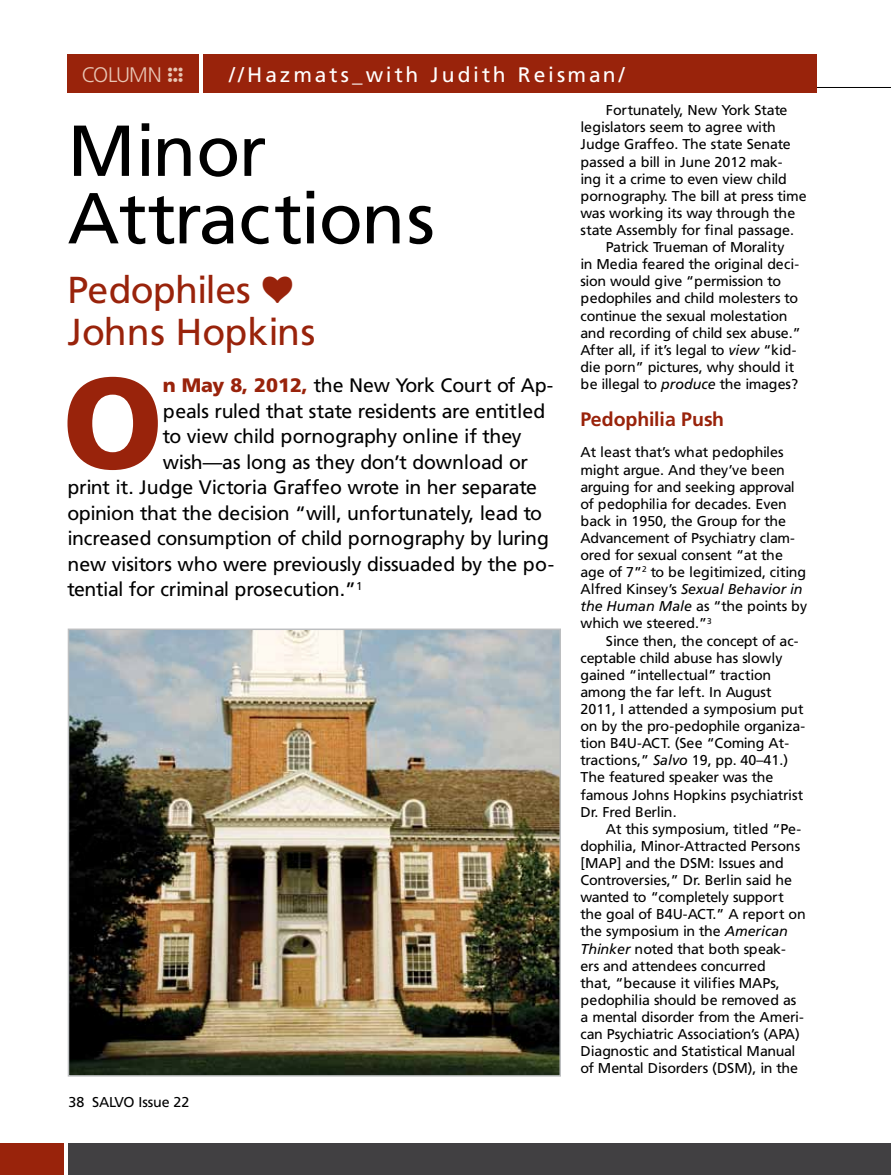
<style>
.page{position:relative;width:891px;height:1175px;background:#fff}
.page>*{position:absolute;margin:0;border:0;box-sizing:border-box;transform-origin:0 0}
.t1{font:900 129.15px "Frutiger";color:#99230b}
.t2{font:72px/67.5px "Frutiger";letter-spacing:-.01em;color:#000}
.t3{font:37.5px/42px "Frutiger";letter-spacing:-.01em;color:#99230b}
.t4{font:21px "Frutiger";letter-spacing:.135em;color:#fff}
.t5{font:300 21px "Frutiger";letter-spacing:-.045em;color:#e8c5b4}
.t6{font:19.5px "Frutiger";letter-spacing:-.01em;color:#000}
.t7{font:700 19.5px "Frutiger";color:#99230b}
.t8{font:14.25px/17.1px "Frutiger";letter-spacing:-.01em;color:#000}
.s1{font-family:"Click Bits Icons 3";font-weight:400}
.s2{font-family:"Click Bits Icons 1"}
.s3{font-weight:900;color:#99230b}
.s4{font-style:italic}
</style>
<div class="page">
<div style="left:0;top:1142px;width:64px;height:32px;background:#99230b"></div>
<div style="left:68px;top:1142px;width:823px;height:32px;background:#414042"></div>
<svg style="left:817px;top:87px;width:74px;height:1px"></svg>
<div style="left:203px;top:54px;width:614px;height:39px;background:#99230b"></div>
<div style="left:68px;top:54px;width:131px;height:39px;background:#99230b"></div>
<img style="left:71px;top:631px;width:487px;height:442px">
<div style="left:68px;top:628px;width:493px;height:448px;border:2px solid #bcbec0"></div>
<h3 class="t5" style="left:82px;top:63px;width:104px">COLUMN <span class="s1">p</span></h3>
<h3 class="t4" style="left:229px;top:62px;width:397px">//Hazmats_with Judith Reisman/</h3>
<h2 class="t2" style="left:68px;top:116px;width:369px">Minor<br>Attractions</h2>
<h3 class="t3" style="left:68px;top:269px;width:249px">Pedophiles <span class="s2">P<br></span>Johns Hopkins</h3>
<h1 class="t1" style="left:62px;top:345px;width:102px">O</h1>
<h3 class="t6" style="left:163px;top:374px;width:392px"><span class="s3">n May 8, 2012,</span> the New York Court of Ap-</h3>
<p class="t8" style="left:606px;top:102px;width:183px">Fortunately, New York State</p>
<p class="t8" style="left:580px;top:119px;width:197px">legislators seem to agree with</p>
<p class="t8" style="left:580px;top:136px;width:212px">Judge Graffeo. The state Senate</p>
<p class="t8" style="left:580px;top:153px;width:204px">passed a bill in June 2012 mak-</p>
<p class="t8" style="left:580px;top:170px;width:208px">ing it a crime to even view child</p>
<p class="t8" style="left:580px;top:187px;width:228px">pornography. The bill at press time</p>
<p class="t8" style="left:580px;top:204px;width:216px">was working its way through the</p>
<p class="t8" style="left:580px;top:221px;width:215px">state Assembly for final passage.</p>
<p class="t8" style="left:606px;top:238px;width:180px">Patrick Trueman of Morality</p>
<p class="t8" style="left:580px;top:255px;width:220px">in Media feared the original deci-</p>
<p class="t8" style="left:580px;top:273px;width:202px">sion would give “permission to</p>
<p class="t8" style="left:580px;top:290px;width:219px">pedophiles and child molesters to</p>
<p class="t8" style="left:580px;top:307px;width:209px">continue the sexual molestation</p>
<p class="t8" style="left:580px;top:324px;width:222px">and recording of child sex abuse.”</p>
<p class="t8" style="left:580px;top:341px;width:217px">After all, if it’s legal to <span class="s4">view</span> “kid-</p>
<p class="t8" style="left:580px;top:358px;width:215px">die porn” pictures, why should it</p>
<p class="t8" style="left:580px;top:375px;width:219px">be illegal to <span class="s4">produce</span> the images?</p>
<h3 class="t7" style="left:580px;top:407px;width:145px">Pedophilia Push</h3>
<p class="t8" style="left:580px;top:444px;width:228px">At least that’s what pedophiles might argue. And they’ve been arguing for and seeking approval of pedophilia for decades. Even back in 1950, the Group for the<br>Advancement of Psychiatry clam&shy;ored for sexual consent “at the age of 7”<sup>2</sup> to be legitimized, citing<br>Alfred Kinsey’s <span class="s4">Sexual Behavior in the Human Male</span> as “the points by which we steered.”<sup>3</sup></p>
<p class="t8" style="left:580px;top:632px;width:226px;text-indent:25px">Since then, the concept of ac&shy;ceptable child abuse has slowly gained “intellectual” traction among the far left. In August<br>2011, I attended a symposium put on by the pro-pedophile organiza&shy;tion B4U-ACT. (See “Coming At&shy;tractions,” <span class="s4">Salvo</span> 19, pp. 40–41.)<br>The featured speaker was the famous Johns Hopkins psychiatrist<br>Dr. Fred Berlin.</p>
<p class="t8" style="left:580px;top:820px;width:227px;text-indent:26px">At this symposium, titled “Pe&shy;dophilia, Minor-Attracted Persons [MAP] and the DSM: Issues and<br>Controversies,” Dr. Berlin said he wanted to “completely support the goal of B4U-ACT.” A report on the symposium in the <span class="s4">American<br>Thinker</span> noted that both speak&shy;ers and attendees concurred<br>that, “because it vilifies MAPs, pedophilia should be removed as a mental disorder from the Ameri&shy;can Psychiatric Association’s (APA)<br>Diagnostic and Statistical Manual of Mental Disorders (DSM), in the</p>
<h3 class="t6" style="left:163px;top:399px;width:384px">peals ruled that state residents are entitled</h3>
<h3 class="t6" style="left:163px;top:425px;width:360px">to view child pornography online if they</h3>
<h3 class="t6" style="left:163px;top:450px;width:367px">wish—as long as they don’t download or</h3>
<h3 class="t6" style="left:68px;top:476px;width:471px">print it. Judge Victoria Graffeo wrote in her separate</h3>
<h3 class="t6" style="left:68px;top:501px;width:476px">opinion that the decision “will, unfortunately, lead to</h3>
<h3 class="t6" style="left:68px;top:527px;width:483px">increased consumption of child pornography by luring</h3>
<h3 class="t6" style="left:68px;top:552px;width:488px">new visitors who were previously dissuaded by the po-</h3>
<h3 class="t6" style="left:68px;top:578px;width:296px">tential for criminal prosecution.”<sup>1</sup></h3>
<p class="t8" style="left:68px;top:1093px;width:123px">38 SALVO Issue 22</p>
</div>
